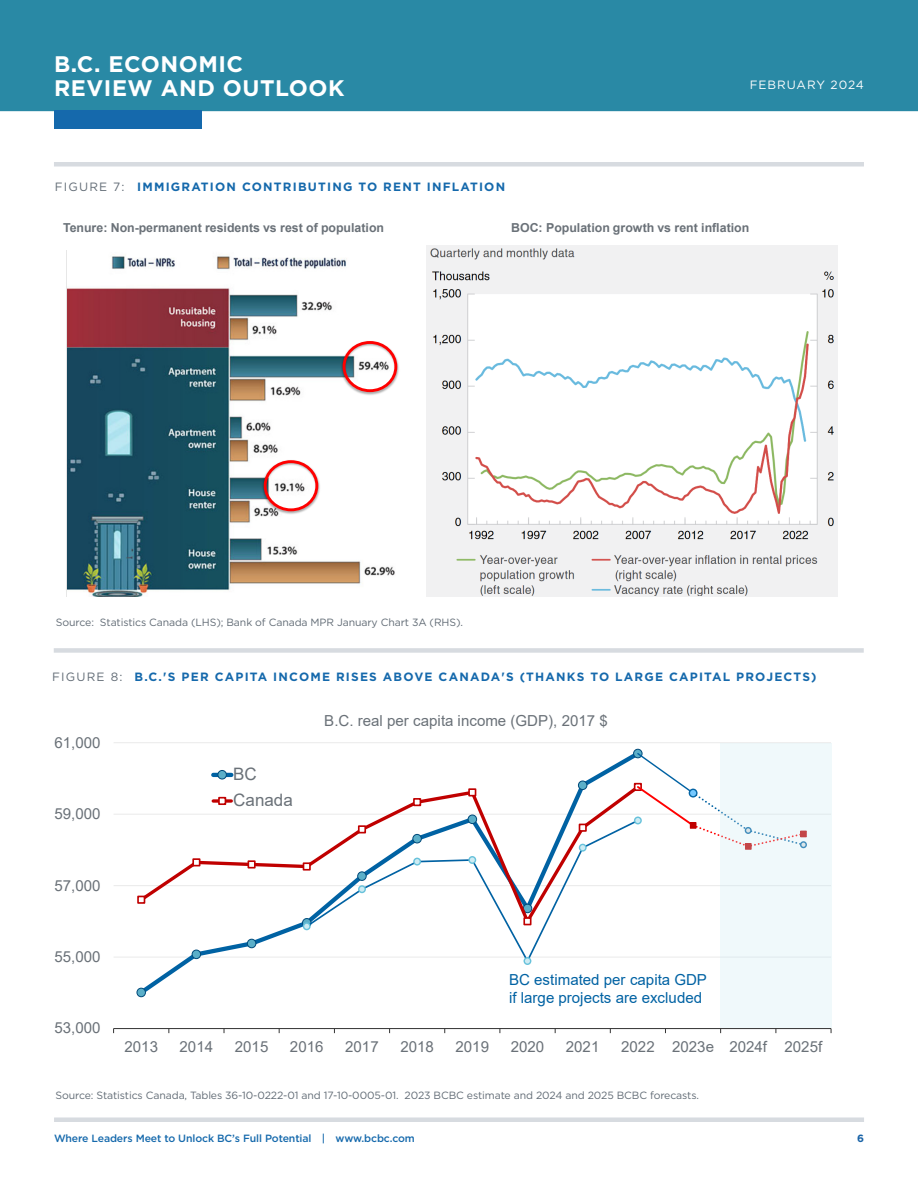
<style>
.page{position:relative;width:918px;height:1188px;background:#fff}
.page>*{position:absolute;margin:0;border:0;box-sizing:border-box;transform-origin:0 0}
.t1{font:700 22.5px/24px "Gotham";letter-spacing:.025em;color:#fff}
.t2{font:17.1px/26.1px "Arial";color:#6a7178}
.t3{font:15.15px "Arial";color:#6a7178}
.t4{font:15.15px/18.3px "Arial";color:#0062a3}
.t5{font:700 12.3px "Arial";color:#6a7178}
.t6{font:700 12px "Gotham";letter-spacing:.1em;color:#1569ac}
.t7{font:12px "Gotham";letter-spacing:.08em;color:#fff}
.t8{font:10.5px "Gotham";letter-spacing:-.01em;color:#616b75}
.t9{font:500 10.5px "Gotham";letter-spacing:-.01em;color:#1569ac}
.t10{font:700 10.5px "Gotham";color:#1963a7}
.s1{font-weight:400;color:#616b75}
</style>
<div class="page">
<div style="left:0;top:0;width:918px;height:111px;background:#2989a5"></div>
<div style="left:54px;top:110px;width:148px;height:19px;background:#1569ac"></div>
<hr style="left:54px;top:162px;width:810px;height:4px;background:#d7dbe0">
<hr style="left:54px;top:1118px;width:810px;height:4px;background:#d7dbe0">
<div style="left:54px;top:648px;width:810px;height:5px;background:#d7dbe0"></div>
<img style="left:66px;top:251px;width:329px;height:345px">
<img style="left:427px;top:246px;width:410px;height:350px">
<img style="left:340px;top:340px;width:59px;height:57px">
<div style="left:343px;top:341px;width:54px;height:51px;border:3px solid #f00;border-radius:50%"></div>
<img style="left:261px;top:459px;width:60px;height:57px">
<div style="left:264px;top:460px;width:54px;height:51px;border:3px solid #f00;border-radius:50%"></div>
<hr style="left:114px;top:957px;width:717px;height:1px;background:#eaeaea">
<hr style="left:114px;top:885px;width:717px;height:1px;background:#eaeaea">
<hr style="left:114px;top:814px;width:717px;height:1px;background:#eaeaea">
<hr style="left:114px;top:742px;width:717px;height:1px;background:#eaeaea">
<hr style="left:114px;top:1028px;width:717px;height:1px;background:#333">
<svg style="left:136px;top:748px;width:507px;height:250px"></svg>
<div style="left:137px;top:988px;width:8px;height:9px;background:#5bafc9;border-radius:50%"></div>
<div style="left:137px;top:988px;width:9px;height:9px;border:1px solid #004a7a;border-radius:50%"></div>
<div style="left:192px;top:950px;width:9px;height:9px;background:#5bafc9;border-radius:50%"></div>
<div style="left:192px;top:950px;width:9px;height:9px;border:1px solid #004a7a;border-radius:50%"></div>
<div style="left:247px;top:939px;width:9px;height:9px;background:#5bafc9;border-radius:50%"></div>
<div style="left:247px;top:939px;width:9px;height:9px;border:1px solid #004a7a;border-radius:50%"></div>
<div style="left:578px;top:781px;width:9px;height:9px;border:1px solid #004a7a;border-radius:50%"></div>
<div style="left:634px;top:749px;width:8px;height:9px;background:#5bafc9;border-radius:50%"></div>
<div style="left:633px;top:749px;width:9px;height:9px;border:1px solid #004a7a;border-radius:50%"></div>
<svg style="left:137px;top:782px;width:506px;height:147px"></svg>
<div style="left:138px;top:896px;width:6px;height:7px;background:#fff"></div>
<div style="left:137px;top:896px;width:8px;height:8px;border:2px solid #c00000"></div>
<div style="left:193px;top:859px;width:7px;height:7px;background:#fff"></div>
<div style="left:192px;top:858px;width:8px;height:8px;border:2px solid #c00000"></div>
<div style="left:248px;top:861px;width:7px;height:7px;background:#fff"></div>
<div style="left:248px;top:860px;width:8px;height:9px;border:2px solid #c00000"></div>
<div style="left:303px;top:862px;width:8px;height:9px;border:2px solid #c00000"></div>
<div style="left:413px;top:798px;width:8px;height:8px;border:2px solid #c00000"></div>
<div style="left:469px;top:789px;width:7px;height:7px;background:#fff"></div>
<div style="left:468px;top:788px;width:8px;height:8px;border:2px solid #c00000"></div>
<div style="left:634px;top:783px;width:8px;height:8px;border:2px solid #c00000"></div>
<svg style="left:304px;top:818px;width:336px;height:147px"></svg>
<svg style="left:304px;top:923px;width:6px;height:7px"></svg>
<div style="left:303px;top:922px;width:8px;height:8px;border:1px solid #68c2db;border-radius:50%"></div>
<svg style="left:360px;top:887px;width:4px;height:4px"></svg>
<div style="left:358px;top:885px;width:8px;height:8px;border:1px solid #68c2db;border-radius:50%"></div>
<div style="left:414px;top:858px;width:6px;height:7px;background:#cdebf3;border-radius:50%"></div>
<div style="left:413px;top:858px;width:8px;height:8px;border:1px solid #68c2db;border-radius:50%"></div>
<div style="left:469px;top:857px;width:7px;height:6px;background:#cdebf3;border-radius:50%"></div>
<div style="left:468px;top:856px;width:8px;height:8px;border:1px solid #68c2db;border-radius:50%"></div>
<div style="left:524px;top:958px;width:7px;height:6px;background:#cdebf3;border-radius:50%"></div>
<div style="left:524px;top:957px;width:7px;height:8px;border:1px solid #68c2db;border-radius:50%"></div>
<div style="left:580px;top:844px;width:6px;height:7px;background:#cdebf3;border-radius:50%"></div>
<div style="left:579px;top:844px;width:8px;height:8px;border:1px solid #68c2db;border-radius:50%"></div>
<div style="left:634px;top:817px;width:8px;height:7px;border:1px solid #68c2db;border-radius:50%"></div>
<svg style="left:635px;top:752px;width:85px;height:97px"></svg>
<hr style="left:213px;top:773px;width:18px;height:4px;background:#0062a3">
<div style="left:218px;top:770px;width:8px;height:9px;background:#5bafc9;border-radius:50%"></div>
<div style="left:218px;top:770px;width:9px;height:9px;border:1px solid #004a7a;border-radius:50%"></div>
<svg style="left:213px;top:799px;width:18px;height:4px"></svg>
<div style="left:218px;top:797px;width:8px;height:8px;border:2px solid #c00000"></div>
<div style="left:720px;top:743px;width:111px;height:285px;background:#f0f9fb"></div>
<p class="t1" style="left:54px;top:52px;width:292px">B.C. ECONOMIC<br>REVIEW AND OUTLOOK</p>
<p class="t7" style="left:750px;top:77px;width:116px">FEBRUARY 2024</p>
<p class="t6" style="left:55px;top:179px;width:452px"><span class="s1">FIGURE 7:</span> IMMIGRATION CONTRIBUTING TO RENT INFLATION</p>
<p class="t5" style="left:63px;top:219px;width:323px">Tenure: Non-permanent residents vs rest of population</p>
<p class="t5" style="left:511px;top:219px;width:239px">BOC: Population growth vs rent inflation</p>
<p class="t8" style="left:56px;top:615px;width:409px">Source: Statistics Canada (LHS); Bank of Canada MPR January Chart 3A (RHS).</p>
<p class="t6" style="left:52px;top:669px;width:766px"><span class="s1">FIGURE 8:</span> B.C.'S PER CAPITA INCOME RISES ABOVE CANADA'S (THANKS TO LARGE CAPITAL PROJECTS)</p>
<p class="t3" style="left:54px;top:732px;width:48px">61,000</p>
<p class="t3" style="left:54px;top:803px;width:48px">59,000</p>
<p class="t3" style="left:54px;top:875px;width:48px">57,000</p>
<p class="t3" style="left:54px;top:946px;width:48px">55,000</p>
<p class="t3" style="left:54px;top:1018px;width:48px">53,000</p>
<p class="t2" style="left:233px;top:761px;width:61px">BC<br>Canada</p>
<p class="t3" style="left:324px;top:710px;width:285px">B.C. real per capita income (GDP), 2017 $</p>
<p class="t4" style="left:509px;top:970px;width:199px">BC estimated per capita GDP if large projects are excluded</p>
<p class="t3" style="left:124px;top:1036px;width:35px">2013</p>
<p class="t3" style="left:180px;top:1036px;width:35px">2014</p>
<p class="t3" style="left:235px;top:1036px;width:35px">2015</p>
<p class="t3" style="left:290px;top:1036px;width:35px">2016</p>
<p class="t3" style="left:345px;top:1036px;width:35px">2017</p>
<p class="t3" style="left:400px;top:1036px;width:35px">2018</p>
<p class="t3" style="left:456px;top:1036px;width:35px">2019</p>
<p class="t3" style="left:511px;top:1036px;width:35px">2020</p>
<p class="t3" style="left:566px;top:1036px;width:35px">2021</p>
<p class="t3" style="left:621px;top:1036px;width:203px">2022 2023e 2024f 2025f</p>
<p class="t8" style="left:56px;top:1088px;width:645px">Source: Statistics Canada, Tables 36-10-0222-01 and 17-10-0005-01. 2023 BCBC estimate and 2024 and 2025 BCBC forecasts.</p>
<p class="t9" style="left:54px;top:1132px;width:362px">Where Leaders Meet to Unlock BC’s Full Potential | www.bcbc.com</p>
<p class="t10" style="left:857px;top:1132px;width:8px">6</p>
</div>
